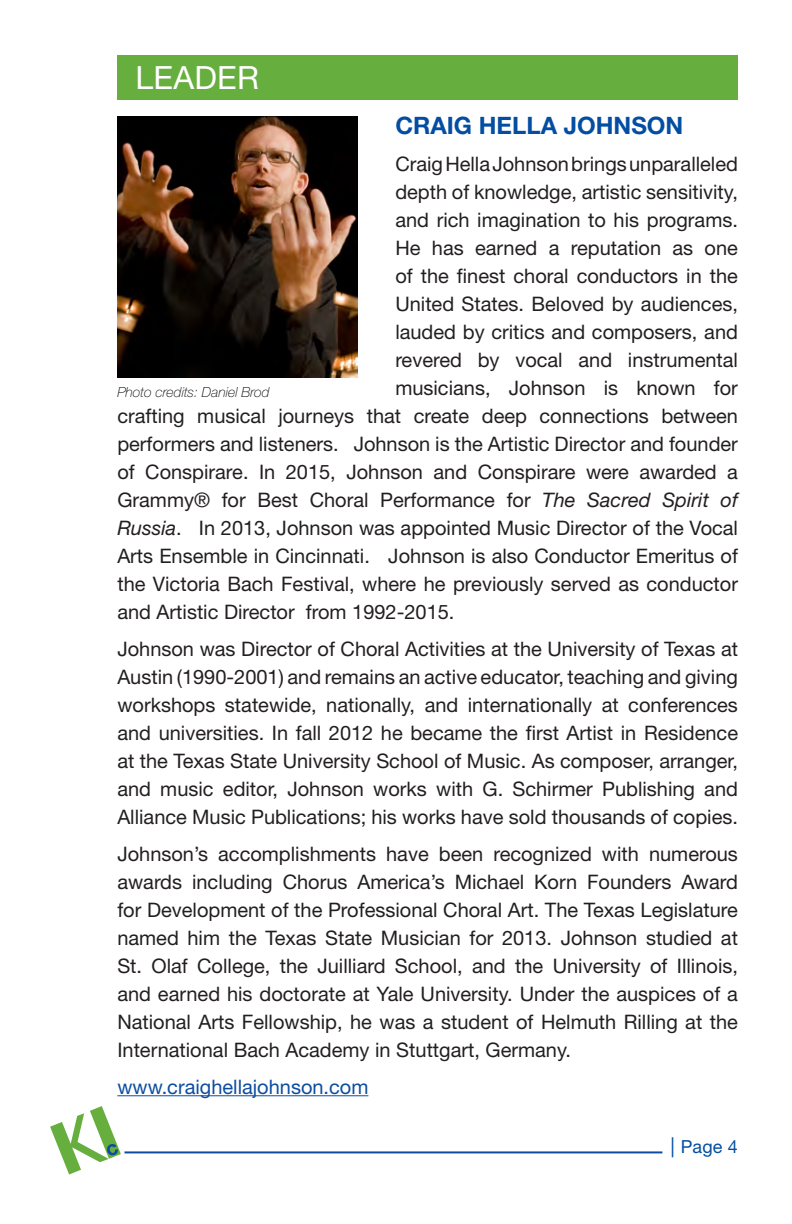
<style>
.page{position:relative;width:792px;height:1224px;background:#fff}
.page>*{position:absolute;margin:0;border:0;box-sizing:border-box;transform-origin:0 0}
.page_head{font:32px "Helvetica Neue LT Std";letter-spacing:.01em;color:#fff}
.Subhead{font:700 24px "Helvetica Neue LT Std";color:#034ea2}
.Body_Copy{font:20px/28px "Helvetica Neue LT Std";color:#231f20;text-align:justify}
.Body_Copy-2{font:20px "Helvetica Neue LT Std";color:#0d4da1}
.t1{font:18px "Helvetica Neue LT Std";color:#034ea2}
.Body_Copy-3{font:italic 100 14px "Helvetica Neue LT Std";color:#000}
.s1{font-style:italic}
.s2{font-size:20px}
</style>
<div class="page">
<svg style="left:50px;top:1106px;width:71px;height:68px"></svg>
<hr style="left:124px;top:1151px;width:538px;height:2px;background:#0d4da1">
<img style="left:117px;top:117px;width:240px;height:261px">
<div style="left:117px;top:55px;width:621px;height:45px;background:#66ae3d"></div>
<hr style="left:117px;top:1095px;width:251px;height:1px;background:#0d4da1">
<p class="page_head" style="left:135px;top:58px;width:125px">LEADER</p>
<p class="Subhead" style="left:395px;top:110px;width:290px">CRAIG HELLA JOHNSON</p>
<p class="Body_Copy" style="left:395px;top:149px;width:344px">Craig Hella Johnson brings unparalleled</p>
<p class="Body_Copy" style="left:395px;top:177px;width:344px">depth of knowledge, artistic sensitivity,</p>
<p class="Body_Copy" style="left:395px;top:205px;width:344px">and rich imagination to his programs.</p>
<p class="Body_Copy" style="left:395px;top:233px;width:344px">He has earned a reputation as one</p>
<p class="Body_Copy" style="left:395px;top:261px;width:344px">of the finest choral conductors in the</p>
<p class="Body_Copy" style="left:395px;top:289px;width:344px">United States. Beloved by audiences,</p>
<p class="Body_Copy" style="left:395px;top:317px;width:344px">lauded by critics and composers, and</p>
<p class="Body_Copy" style="left:395px;top:345px;width:344px">revered by vocal and instrumental</p>
<p class="Body_Copy" style="left:395px;top:373px;width:344px">musicians, Johnson is known for</p>
<p class="Body_Copy" style="left:117px;top:401px;width:622px">crafting musical journeys that create deep connections between</p>
<p class="Body_Copy" style="left:117px;top:429px;width:622px">performers and listeners. Johnson is the Artistic Director and founder</p>
<p class="Body_Copy" style="left:117px;top:457px;width:622px">of Conspirare. In 2015, Johnson and Conspirare were awarded a</p>
<p class="Body_Copy" style="left:117px;top:485px;width:622px">Grammy® for Best Choral Performance for <span class="s1">The Sacred Spirit of</span></p>
<p class="Body_Copy" style="left:117px;top:513px;width:622px"><span class="s1">Russia</span>. In 2013, Johnson was appointed Music Director of the Vocal</p>
<p class="Body_Copy" style="left:117px;top:541px;width:622px">Arts Ensemble in Cincinnati. Johnson is also Conductor Emeritus of</p>
<p class="Body_Copy" style="left:117px;top:569px;width:622px">the Victoria Bach Festival, where he previously served as conductor</p>
<p class="Body_Copy" style="left:117px;top:597px;width:339px">and Artistic Director from 1992-2015.</p>
<p class="Body_Copy" style="left:117px;top:634px;width:622px">Johnson was Director of Choral Activities at the University of Texas at Austin (1990-2001) and remains an active educator, teaching and giving workshops statewide, nationally, and internationally at conferences and universities. In fall 2012 he became the first Artist in Residence at the Texas State University School of Music. As composer, arranger, and music editor, Johnson works with G. Schirmer Publishing and Alliance Music Publications; his works have sold thousands of copies.</p>
<p class="Body_Copy" style="left:117px;top:839px;width:622px">Johnson’s accomplishments have been recognized with numerous awards including Chorus America’s Michael Korn Founders Award for Development of the Professional Choral Art. The Texas Legislature named him the Texas State Musician for 2013. Johnson studied at St. Olaf College, the Juilliard School, and the University of Illinois, and earned his doctorate at Yale University. Under the auspices of a National Arts Fellowship, he was a student of Helmuth Rilling at the International Bach Academy in Stuttgart, Germany.</p>
<p class="Body_Copy-2" style="left:117px;top:1075px;width:253px">www.craighellajohnson.com</p>
<p class="Body_Copy-3" style="left:117px;top:384px;width:154px">Photo credits: Daniel Brod</p>
<p class="t1" style="left:670px;top:1136px;width:69px"><span class="s2">|</span> Page 4</p>
</div>
